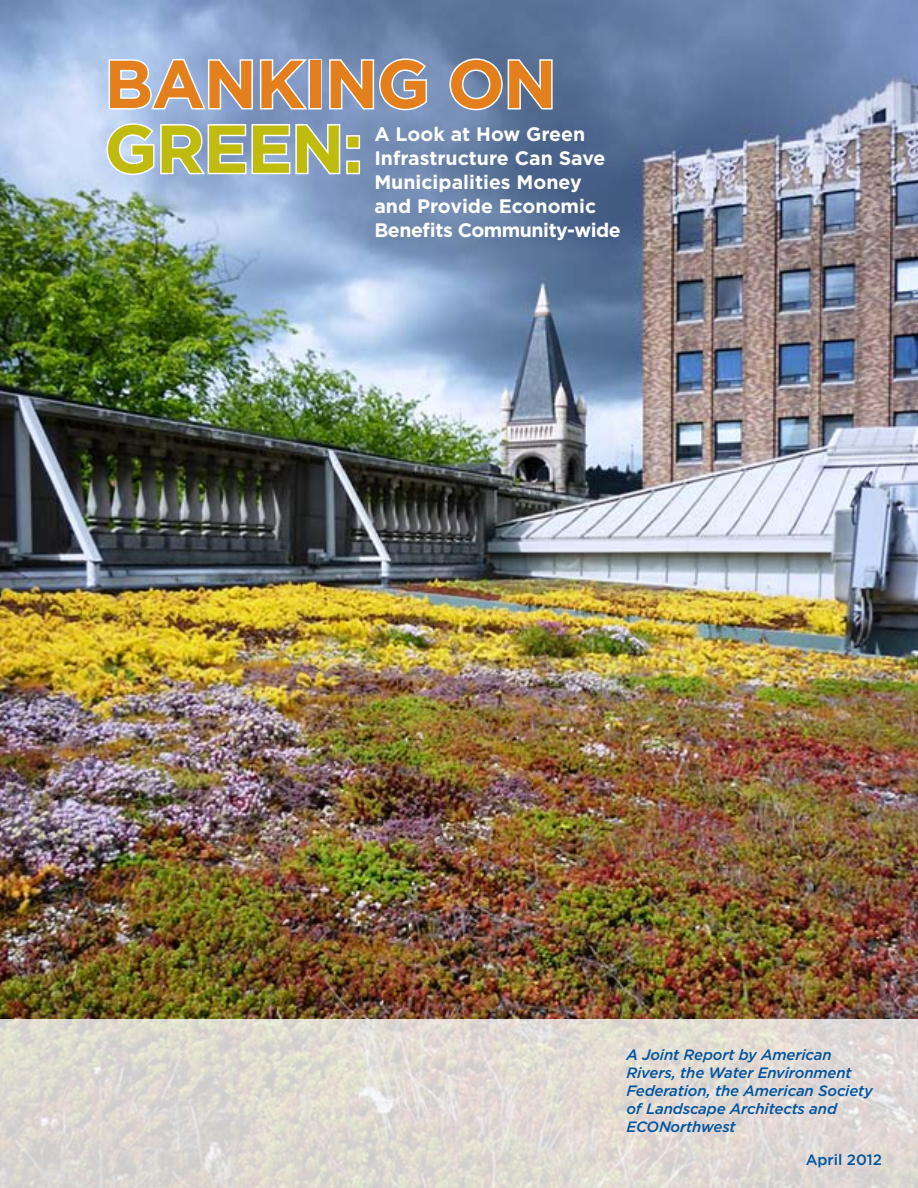
<style>
.page{position:relative;width:918px;height:1188px;background:#fff}
.page>*{position:absolute;margin:0;border:0;box-sizing:border-box;transform-origin:0 0}
.t1{font:700 67.5px "Gotham";letter-spacing:-.02em;color:#e37f1c}
.t2{font:700 67.5px "Gotham";letter-spacing:-.02em;color:#bfbc0f}
.t3{font:700 19.5px/24px "Gotham";color:#fff}
.t4{font:italic 500 15px/18px "Gotham";letter-spacing:-.01em;color:#00549e}
.t5{font:500 15px "Gotham";color:#00549e}
</style>
<div class="page">
<img style="left:0;top:1px;width:918px;height:1018px">
<svg style="left:0;top:1019px;width:918px;height:169px;fill:#e0dad3"></svg>
<svg style="left:107px;top:57px;width:204px;height:55px"></svg>
<div style="left:308px;top:59px;width:14px;height:50px;border:3px solid #fff"></div>
<svg style="left:328px;top:57px;width:101px;height:55px"></svg>
<svg style="left:448px;top:57px;width:106px;height:55px"></svg>
<svg style="left:105px;top:122px;width:257px;height:55px"></svg>
<h1 class="t1" style="left:104px;top:43px;width:454px">BANKING ON</h1>
<h1 class="t2" style="left:104px;top:108px;width:260px">GREEN:</h1>
<h2 class="t3" style="left:374px;top:122px;width:248px">A Look at How Green<br>Infrastructure Can Save<br>Municipalities Money and Provide Economic<br>Benefits Community-wide</h2>
<p class="t4" style="left:626px;top:1045px;width:248px">A Joint Report by American<br>Rivers, the Water Environment<br>Federation, the American Society of Landscape Architects and<br>ECONorthwest</p>
<p class="t5" style="left:806px;top:1150px;width:78px">April 2012</p>
</div>
